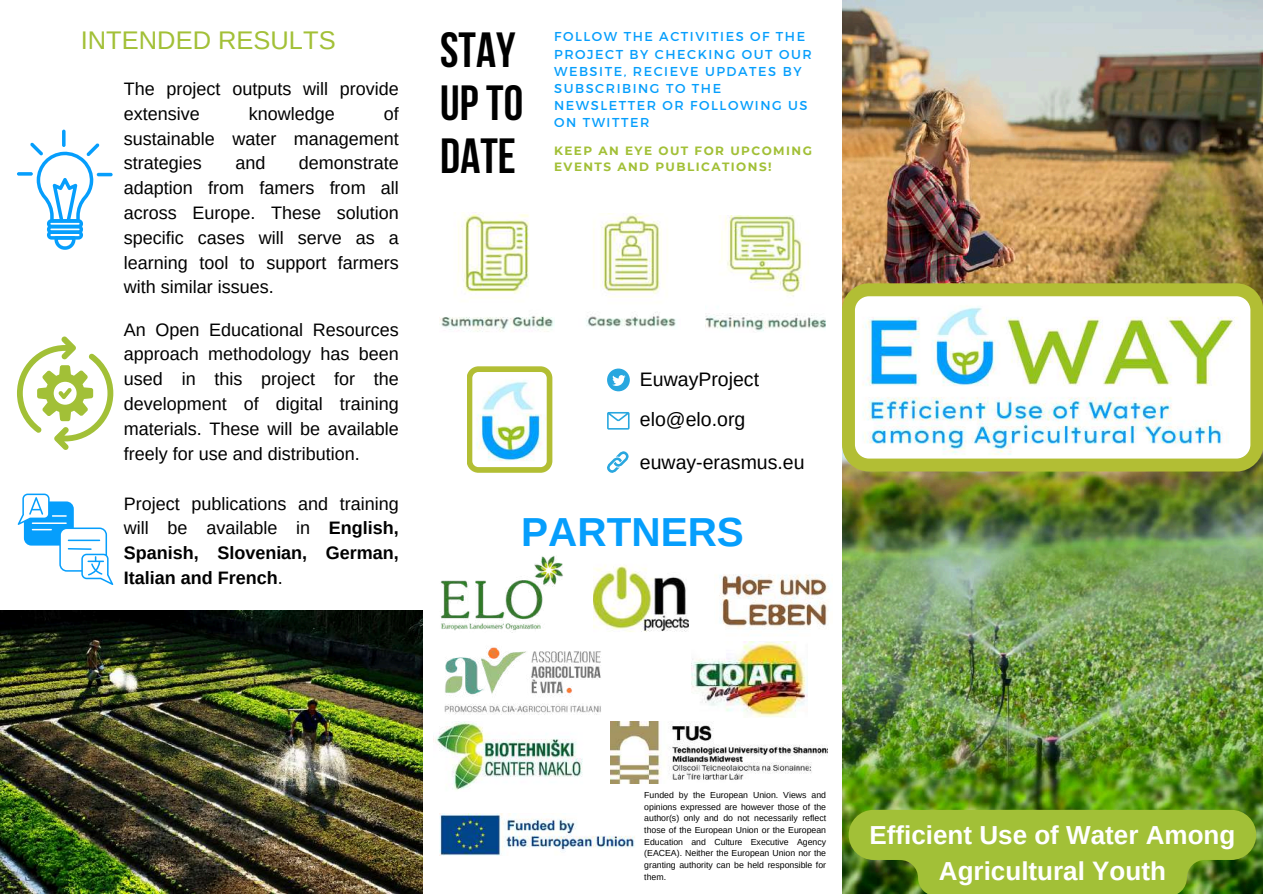
<style>
.page{position:relative;width:1263px;height:894px;background:#fff}
.page>*{position:absolute;margin:0;border:0;box-sizing:border-box;transform-origin:0 0}
.t1{font:700 49.2px/52.8px "Bebas Neue";color:#000}
.t2{font:700 40.5px "Arimo";color:#069efc}
.t3{font:700 26.1px/36px "Arimo";color:#fff;text-align:center}
.t4{font:25.5px "Arimo";color:#a2c037}
.t5{font:19.5px "Arimo";color:#000}
.t6{font:18px/24.8px "Arimo";color:#000;text-align:justify}
.t7{font:700 18px/24.8px "Arimo";color:#000;text-align:justify}
.t8{font:12.9px/17.2px "Montserrat";letter-spacing:.12em;color:#069efc}
.t9{font:700 12px/16px "Montserrat";letter-spacing:.12em;color:#a2c037}
.t10{font:8.7px/11.7px "Arimo";color:#000;text-align:justify}
.s1{font-weight:400}
</style>
<div class="page">
<img style="left:842px;top:0;width:421px;height:283px">
<img style="left:0;top:610px;width:423px;height:283px">
<img style="left:842px;top:471px;width:421px;height:422px">
<svg style="left:842px;top:283px;width:421px;height:188px"></svg>
<img style="left:444px;top:647px;width:157px;height:68px">
<img style="left:692px;top:641px;width:116px;height:75px">
<img style="left:715px;top:574px;width:114px;height:56px">
<img style="left:594px;top:565px;width:94px;height:67px">
<img style="left:435px;top:721px;width:148px;height:69px">
<img style="left:440px;top:556px;width:123px;height:75px">
<img style="left:610px;top:721px;width:217px;height:62px">
<svg style="left:607px;top:451px;width:22px;height:22px"></svg>
<svg style="left:607px;top:412px;width:23px;height:17px"></svg>
<svg style="left:607px;top:368px;width:23px;height:23px"></svg>
<svg style="left:467px;top:366px;width:85px;height:106px"></svg>
<svg style="left:18px;top:493px;width:95px;height:92px"></svg>
<svg style="left:17px;top:336px;width:96px;height:114px"></svg>
<svg style="left:62px;top:130px;width:4px;height:17px"></svg>
<hr style="left:97px;top:173px;width:16px;height:3px;background:#069efc;border-radius:2px">
<svg style="left:30px;top:142px;width:69px;height:108px"></svg>
<svg style="left:17px;top:172px;width:16px;height:4px"></svg>
<img style="left:440px;top:213px;width:114px;height:119px">
<img style="left:586px;top:214px;width:90px;height:113px">
<img style="left:705px;top:215px;width:121px;height:116px">
<svg style="left:849px;top:809px;width:407px;height:84px"></svg>
<img style="left:440px;top:813px;width:195px;height:42px">
<h3 class="t4" style="left:81px;top:26px;width:256px">INTENDED RESULTS</h3>
<h1 class="t1" style="left:440px;top:28px;width:84px">STAY<br>UPTO<br>DATE</h1>
<p class="t6" style="left:124px;top:76px;width:276px">The project outputs will provide extensive</p>
<p class="t6" style="left:249px;top:101px;width:88px">knowledge</p>
<p class="t6" style="left:124px;top:101px;width:276px;text-indent:260px">of sustainable water management strategies</p>
<p class="t6" style="left:124px;top:151px;width:276px;text-indent:175px">demonstrate adaption from famers from all across Europe. These solution specific cases will serve as a learning tool to support farmers with similar issues.</p>
<p class="t6" style="left:235px;top:151px;width:32px">and</p>
<p class="t6" style="left:124px;top:317px;width:276px">An Open Educational Resources approach methodology has been used in this project for the development of digital training materials. These will be available freely for use and distribution.</p>
<p class="t8" style="left:554px;top:27px;width:259px">FOLLOW THE ACTIVITIES OF THE<br>PROJECT BY CHECKING OUT OUR<br>WEBSITE, RECIEVE UPDATES BY<br>SUBSCRIBING TO THE<br>NEWSLETTER OR FOLLOWING US<br>ON TWITTER</p>
<p class="t9" style="left:554px;top:143px;width:259px">KEEP AN EYE OUT FOR UPCOMING<br>EVENTS AND PUBLICATIONS!</p>
<p class="t5" style="left:640px;top:368px;width:121px">EuwayProject</p>
<p class="t5" style="left:640px;top:408px;width:107px">elo@elo.org</p>
<p class="t5" style="left:640px;top:451px;width:166px">euway-erasmus.eu</p>
<p class="t7" style="left:124px;top:491px;width:276px"><span class="s1">Project publications and training will be available in</span> English, Spanish, Slovenian, German, Italian and French<span class="s1">.</span></p>
<h2 class="t2" style="left:521px;top:509px;width:224px">PARTNERS</h2>
<p class="t10" style="left:644px;top:789px;width:183px">Funded by the European Union. Views and opinions expressed are however those of the author(s) only and do not necessarily reflect those of the European Union or the European Education and Culture Executive Agency (EACEA). Neither the European Union nor the granting authority can be held responsible for them.</p>
<h3 class="t3" style="left:869px;top:816px;width:367px">Efficient Use of Water Among<br>Agricultural Youth</h3>
</div>
